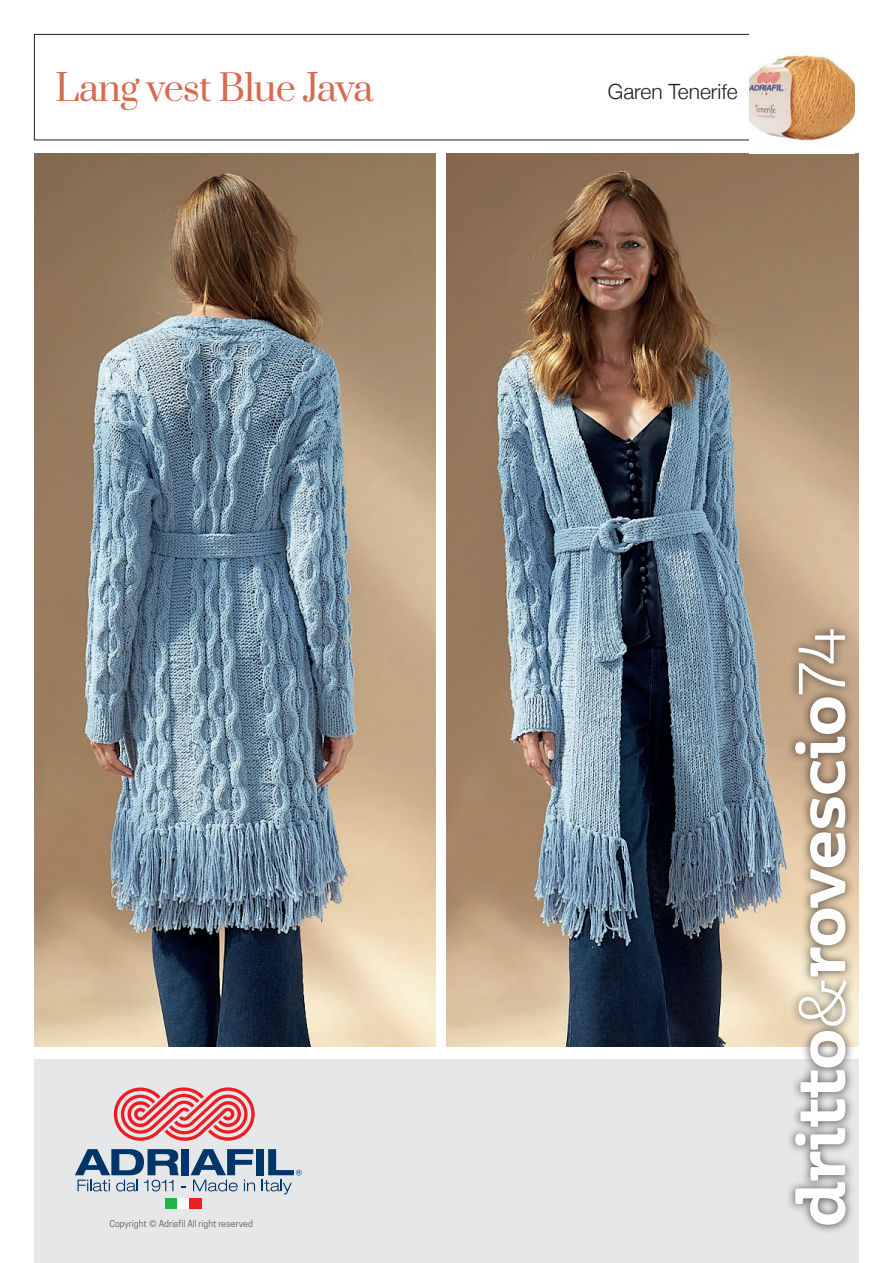
<style>
.page{position:relative;width:893px;height:1263px;background:#fff}
.page>*{position:absolute;margin:0;border:0;box-sizing:border-box;transform-origin:0 0}
.t1{font:36px "Prata";letter-spacing:-.025em;color:#d76b51}
.t2{font:300 21px "Helvetica Neue";color:#231f20}
.t3{font:9px "Cooper Hewitt";color:#57585a}
</style>
<div class="page">
<div style="left:34px;top:1059px;width:825px;height:204px;background:#e6e7e9"></div>
<svg style="left:114px;top:1087px;width:141px;height:54px"></svg>
<div style="left:256px;top:1149px;width:8px;height:26px;background:#003568"></div>
<div style="left:166px;top:1199px;width:12px;height:10px;background:#23b24b"></div>
<div style="left:177px;top:1199px;width:12px;height:10px;background:#fff"></div>
<div style="left:189px;top:1199px;width:12px;height:10px;background:#ee1d23"></div>
<svg style="left:75px;top:1149px;width:180px;height:42px"></svg>
<svg style="left:262px;top:1149px;width:40px;height:45px"></svg>
<img style="left:446px;top:153px;width:412px;height:893px">
<img style="left:34px;top:153px;width:401px;height:893px">
<div style="left:34px;top:34px;width:778px;height:106px;border:1px solid #231f20"></div>
<img style="left:749px;top:34px;width:106px;height:107px">
<div style="left:786px;top:620px;width:69px;height:614px;background:#231f20;opacity:.81"></div>
<svg style="left:795px;top:629px;width:52px;height:596px"></svg>
<h1 class="t1" style="left:55px;top:57px;width:320px">Lang vest Blue Java</h1>
<h2 class="t2" style="left:608px;top:75px;width:131px">Garen Tenerife</h2>
<p class="t3" style="left:110px;top:1218px;width:145px">Copyright © Adriafil All right reserved</p>
</div>
